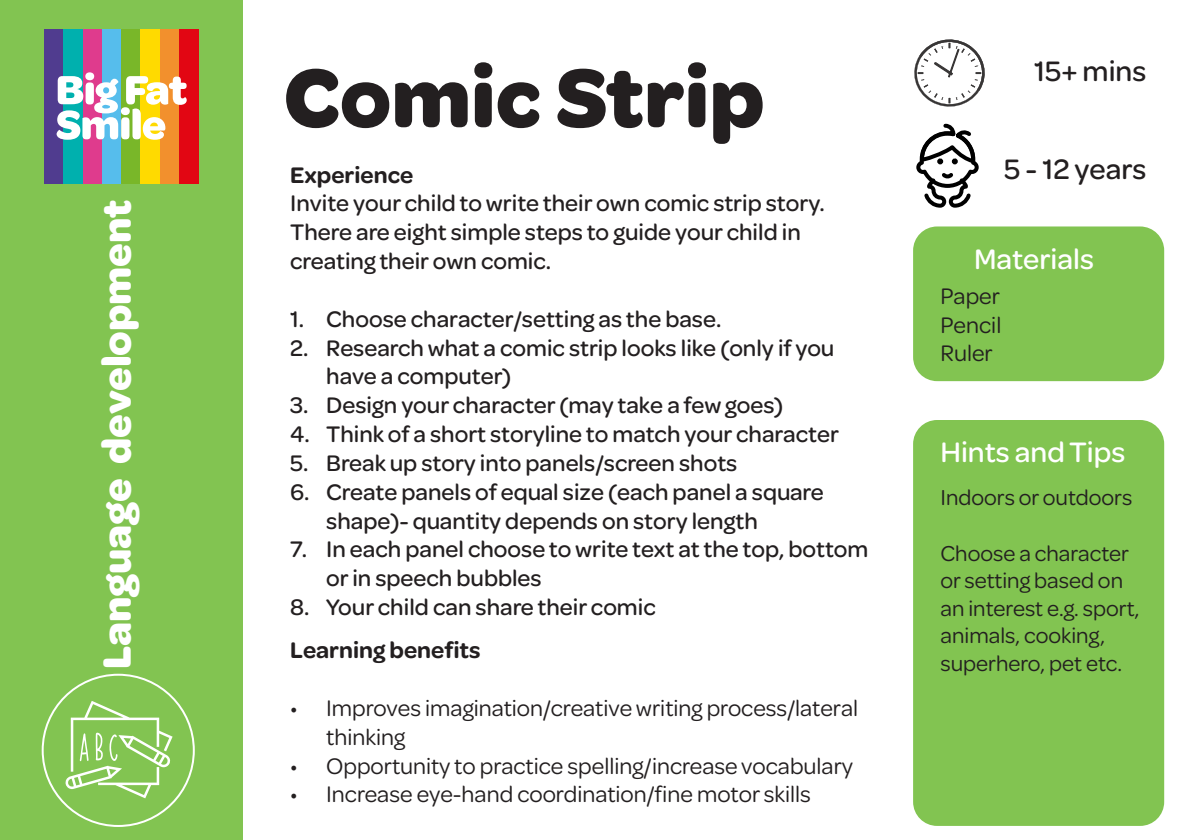
<style>
.page{position:relative;width:1191px;height:840px;background:#fff}
.page>*{position:absolute;margin:0;border:0;box-sizing:border-box;transform-origin:0 0}
.t1{font:700 88px "Omnes";color:#231f20}
.t2{font:700 42px "Omnes";color:#fff}
.t3{font:500 30px "Omnes";color:#fff}
.t4{font:500 30px "Omnes";color:#231f20}
.t5{font:500 24px/28.8px "Omnes";color:#231f20}
.t6{font:24px/28.8px "Omnes";color:#231f20}
.t7{font:600 24px "Omnes";color:#231f20}
.t8{font:23px/27.6px "Omnes";color:#231f20}
</style>
<div class="page">
<div style="left:0;top:0;width:243px;height:839px;background:#82c451"></div>
<div style="left:913px;top:420px;width:251px;height:405px;background:#82c451;border-radius:24px"></div>
<div style="left:913px;top:226px;width:251px;height:155px;background:#82c451;border-radius:24px"></div>
<div style="left:44px;top:29px;width:20px;height:155px;background:#503c8f"></div>
<div style="left:64px;top:29px;width:19px;height:155px;background:#00b0ae"></div>
<div style="left:83px;top:29px;width:19px;height:155px;background:#df3b8d"></div>
<div style="left:102px;top:29px;width:19px;height:155px;background:#56bdec"></div>
<div style="left:121px;top:29px;width:20px;height:155px;background:#79b729"></div>
<div style="left:141px;top:29px;width:19px;height:155px;background:#ffda00"></div>
<div style="left:160px;top:29px;width:19px;height:155px;background:#f2902d"></div>
<div style="left:179px;top:29px;width:20px;height:155px;background:#e20613"></div>
<div style="left:85px;top:72px;width:9px;height:8px;background:#fff;border-radius:50%"></div>
<svg style="left:57px;top:76px;width:62px;height:64px"></svg>
<div style="left:121px;top:117px;width:8px;height:22px;background:#fff;border-radius:4px"></div>
<div style="left:121px;top:107px;width:9px;height:8px;background:#fff;border-radius:50%"></div>
<svg style="left:126px;top:76px;width:61px;height:64px"></svg>
<svg style="left:914px;top:39px;width:71px;height:68px"></svg>
<svg style="left:916px;top:123px;width:63px;height:85px"></svg>
<svg style="left:65px;top:701px;width:108px;height:96px"></svg>
<p class="t2" style="left:87px;top:668px;width:471px;rotate:-90deg">Language development</p>
<p class="t1" style="left:283px;top:35px;width:482px">Comic Strip</p>
<p class="t7" style="left:290px;top:158px;width:125px">Experience</p>
<p class="t5" style="left:290px;top:187px;width:536px">Invite your child to write their own comic strip story.<br>There are eight simple steps to guide your child in</p>
<p class="t5" style="left:290px;top:245px;width:262px">creating their own comic.</p>
<p class="t5" style="left:290px;top:302px;width:433px">1. Choose character/setting as the base.</p>
<p class="t5" style="left:326px;top:331px;width:510px;text-indent:-36px">2. Research what a comic strip looks like (only if you have a computer)</p>
<p class="t5" style="left:290px;top:389px;width:494px">3. Design your character (may take a few goes)</p>
<p class="t5" style="left:290px;top:418px;width:550px">4. Think of a short storyline to match your character</p>
<p class="t5" style="left:290px;top:446px;width:449px">5. Break up story into panels/screen shots</p>
<p class="t5" style="left:326px;top:475px;width:499px;text-indent:-36px">6. Create panels of equal size (each panel a square shape)- quantity depends on story length</p>
<p class="t5" style="left:326px;top:533px;width:544px;text-indent:-36px">7. In each panel choose to write text at the top, bottom or in speech bubbles</p>
<p class="t5" style="left:290px;top:590px;width:367px">8. Your child can share their comic</p>
<p class="t7" style="left:290px;top:633px;width:192px">Learning benefits</p>
<p class="t6" style="left:326px;top:691px;width:533px;text-indent:-36px">• Improves imagination/creative writing process/lateral thinking</p>
<p class="t6" style="left:290px;top:749px;width:564px">• Opportunity to practice spelling/increase vocabulary</p>
<p class="t6" style="left:290px;top:778px;width:522px">• Increase eye-hand coordination/fine motor skills</p>
<p class="t4" style="left:1034px;top:50px;width:114px">15+ mins</p>
<p class="t4" style="left:1004px;top:148px;width:143px">5 - 12 years</p>
<p class="t3" style="left:974px;top:238px;width:121px">Materials</p>
<p class="t6" style="left:940px;top:280px;width:61px">Paper</p>
<p class="t6" style="left:940px;top:308px;width:62px">Pencil</p>
<p class="t6" style="left:940px;top:337px;width:54px">Ruler</p>
<p class="t3" style="left:940px;top:431px;width:186px">Hints and Tips</p>
<p class="t8" style="left:940px;top:482px;width:193px">Indoors or outdoors</p>
<p class="t8" style="left:940px;top:537px;width:200px">Choose a character or setting based on an interest e.g. sport, animals, cooking, superhero, pet etc.</p>
</div>
